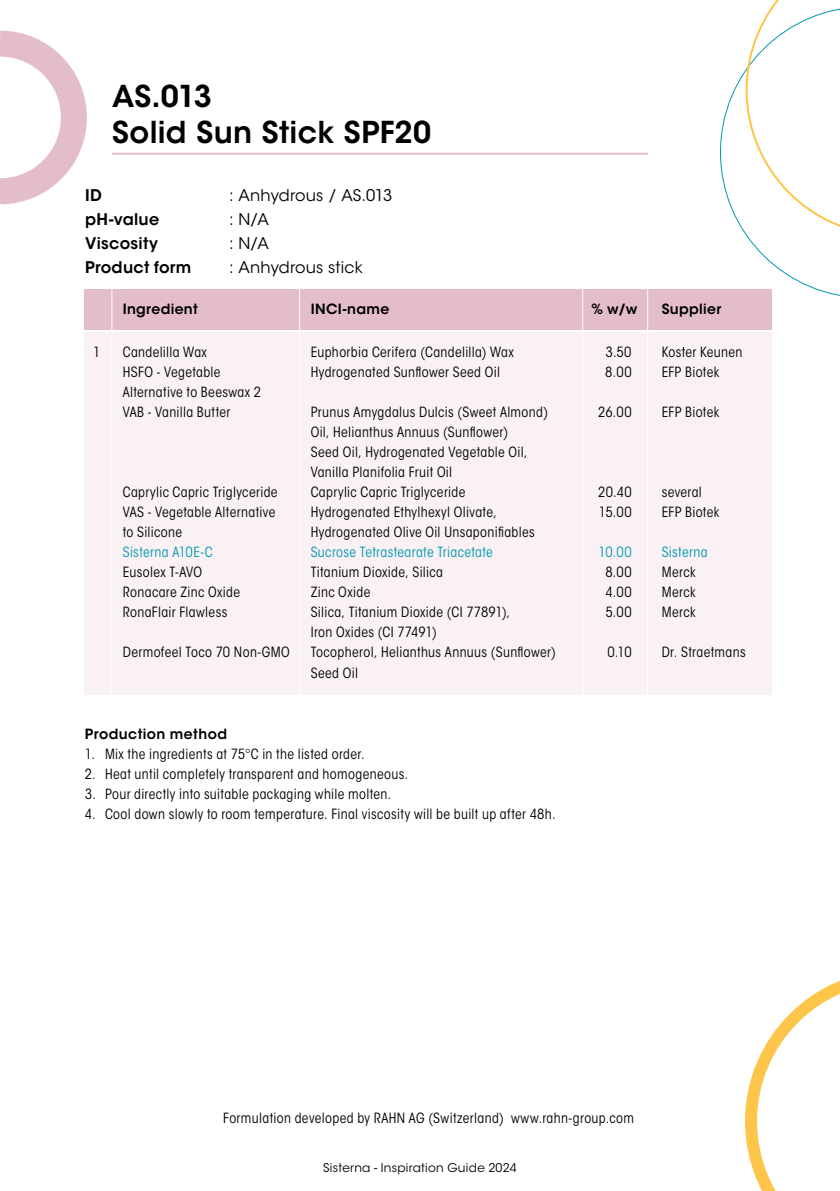
<style>
.page{position:relative;width:840px;height:1191px;background:#fff}
.page>*{position:absolute;margin:0;border:0;box-sizing:border-box;transform-origin:0 0}
.Inhoudsopgave_-_titel{font:600 30px "ITC Avant Garde Std";letter-spacing:.01em;color:#000}
._02_Body{font:16px "ITC Avant Garde Std";letter-spacing:.015em;color:#000}
._02_Body-2{font:600 16px "ITC Avant Garde Std";letter-spacing:.015em;color:#000}
.Tekst_formulering{font:condensed 14px "ITC Avant Garde Std";letter-spacing:.025em;color:#000}
.Formulering_tekst{font:condensed 14px "ITC Avant Garde Std";letter-spacing:.025em;color:#000}
.Tekst_formulering-2{font:condensed 14px "ITC Avant Garde Std";letter-spacing:.025em;color:#0099b1}
.Platte_tekst{font:600 14px "ITC Avant Garde Std";letter-spacing:.025em;color:#000}
.Formulering_tekst-2{font:600 14px "ITC Avant Garde Std";letter-spacing:.03em;color:#000}
.t1{font:12px "ITC Avant Garde Std";letter-spacing:.025em;color:#000}
</style>
<div class="page">
<svg style="left:0;top:30px;width:87px;height:175px"></svg>
<svg style="left:720px;top:0;width:119px;height:299px"></svg>
<svg style="left:745px;top:981px;width:94px;height:210px"></svg>
<div style="left:84px;top:332px;width:687px;height:363px;background:#faf1f4"></div>
<div style="left:84px;top:289px;width:687px;height:40px;background:#e3beca"></div>
<hr style="left:112px;top:153px;width:535px;height:2px;background:#e3beca">
<hr style="left:111px;top:283px;width:1px;height:851px;background:#fff">
<hr style="left:299px;top:283px;width:1px;height:851px;background:#fff">
<hr style="left:646px;top:283px;width:1px;height:851px;background:#fff">
<hr style="left:582px;top:283px;width:1px;height:851px;background:#fff">
<p class="Inhoudsopgave_-_titel" style="left:112px;top:77px;width:101px">AS.013</p>
<p class="Inhoudsopgave_-_titel" style="left:112px;top:113px;width:320px">Solid Sun Stick SPF20</p>
<p class="_02_Body-2" style="left:85px;top:185px;width:18px">ID</p>
<p class="_02_Body" style="left:229px;top:185px;width:164px">: Anhydrous / AS.013</p>
<p class="_02_Body-2" style="left:85px;top:209px;width:76px">pH-value</p>
<p class="_02_Body" style="left:229px;top:209px;width:41px">: N/A</p>
<p class="_02_Body-2" style="left:85px;top:233px;width:74px">Viscosity</p>
<p class="_02_Body" style="left:229px;top:233px;width:41px">: N/A</p>
<p class="_02_Body-2" style="left:85px;top:257px;width:107px">Product form</p>
<p class="_02_Body" style="left:229px;top:257px;width:135px">: Anhydrous stick</p>
<p class="Platte_tekst" style="left:123px;top:300px;width:76px">Ingredient</p>
<p class="Platte_tekst" style="left:310px;top:300px;width:80px">INCI-name</p>
<p class="Platte_tekst" style="left:591px;top:300px;width:48px">% w/w</p>
<p class="Platte_tekst" style="left:661px;top:300px;width:61px">Supplier</p>
<p class="Tekst_formulering" style="left:93px;top:344px;width:9px">1</p>
<p class="Tekst_formulering" style="left:123px;top:344px;width:86px">Candelilla Wax</p>
<p class="Tekst_formulering" style="left:310px;top:344px;width:204px">Euphorbia Cerifera (Candelilla) Wax</p>
<p class="Tekst_formulering" style="left:605px;top:344px;width:28px">3.50</p>
<p class="Tekst_formulering" style="left:661px;top:344px;width:82px">Koster Keunen</p>
<p class="Tekst_formulering" style="left:123px;top:364px;width:99px">HSFO - Vegetable</p>
<p class="Tekst_formulering" style="left:310px;top:364px;width:191px">Hydrogenated Sunflower Seed Oil</p>
<p class="Tekst_formulering" style="left:605px;top:364px;width:28px">8.00</p>
<p class="Tekst_formulering" style="left:661px;top:364px;width:59px">EFP Biotek</p>
<p class="Tekst_formulering" style="left:123px;top:384px;width:140px">Alternative to Beeswax 2</p>
<p class="Tekst_formulering" style="left:123px;top:404px;width:109px">VAB - Vanilla Butter</p>
<p class="Tekst_formulering" style="left:310px;top:404px;width:239px">Prunus Amygdalus Dulcis (Sweet Almond)</p>
<p class="Tekst_formulering" style="left:597px;top:404px;width:35px">26.00</p>
<p class="Tekst_formulering" style="left:661px;top:404px;width:59px">EFP Biotek</p>
<p class="Tekst_formulering" style="left:310px;top:424px;width:199px">Oil, Helianthus Annuus (Sunflower)</p>
<p class="Tekst_formulering" style="left:310px;top:444px;width:218px">Seed Oil, Hydrogenated Vegetable Oil,</p>
<p class="Tekst_formulering" style="left:310px;top:464px;width:143px">Vanilla Planifolia Fruit Oil</p>
<p class="Tekst_formulering" style="left:123px;top:484px;width:156px">Caprylic Capric Triglyceride</p>
<p class="Tekst_formulering" style="left:310px;top:484px;width:156px">Caprylic Capric Triglyceride</p>
<p class="Tekst_formulering" style="left:598px;top:484px;width:35px">20.40</p>
<p class="Tekst_formulering" style="left:661px;top:484px;width:42px">several</p>
<p class="Tekst_formulering" style="left:123px;top:504px;width:154px">VAS - Vegetable Alternative</p>
<p class="Tekst_formulering" style="left:310px;top:504px;width:187px">Hydrogenated Ethylhexyl Olivate,</p>
<p class="Tekst_formulering" style="left:598px;top:504px;width:34px">15.00</p>
<p class="Tekst_formulering" style="left:661px;top:504px;width:59px">EFP Biotek</p>
<p class="Tekst_formulering" style="left:123px;top:524px;width:61px">to Silicone</p>
<p class="Tekst_formulering" style="left:310px;top:524px;width:225px">Hydrogenated Olive Oil Unsaponifiables</p>
<p class="Tekst_formulering-2" style="left:123px;top:544px;width:91px">Sisterna A10E-C</p>
<p class="Tekst_formulering-2" style="left:310px;top:544px;width:184px">Sucrose Tetrastearate Triacetate</p>
<p class="Tekst_formulering-2" style="left:598px;top:544px;width:35px">10.00</p>
<p class="Tekst_formulering-2" style="left:661px;top:544px;width:47px">Sisterna</p>
<p class="Tekst_formulering" style="left:123px;top:564px;width:81px">Eusolex T-AVO</p>
<p class="Tekst_formulering" style="left:310px;top:564px;width:134px">Titanium Dioxide, Silica</p>
<p class="Tekst_formulering" style="left:605px;top:564px;width:28px">8.00</p>
<p class="Tekst_formulering" style="left:661px;top:564px;width:35px">Merck</p>
<p class="Tekst_formulering" style="left:123px;top:584px;width:119px">Ronacare Zinc Oxide</p>
<p class="Tekst_formulering" style="left:310px;top:584px;width:61px">Zinc Oxide</p>
<p class="Tekst_formulering" style="left:605px;top:584px;width:28px">4.00</p>
<p class="Tekst_formulering" style="left:661px;top:584px;width:35px">Merck</p>
<p class="Tekst_formulering" style="left:123px;top:604px;width:106px">RonaFlair Flawless</p>
<p class="Tekst_formulering" style="left:310px;top:604px;width:201px">Silica, Titanium Dioxide (CI 77891),</p>
<p class="Tekst_formulering" style="left:605px;top:604px;width:28px">5.00</p>
<p class="Tekst_formulering" style="left:661px;top:604px;width:35px">Merck</p>
<p class="Tekst_formulering" style="left:310px;top:624px;width:127px">Iron Oxides (CI 77491)</p>
<p class="Tekst_formulering" style="left:123px;top:644px;width:168px">Dermofeel Toco 70 Non-GMO</p>
<p class="Tekst_formulering" style="left:310px;top:644px;width:246px">Tocopherol, Helianthus Annuus (Sunflower)</p>
<p class="Tekst_formulering" style="left:607px;top:644px;width:26px">0.10</p>
<p class="Tekst_formulering" style="left:661px;top:644px;width:85px">Dr. Straetmans</p>
<p class="Tekst_formulering" style="left:310px;top:664px;width:49px">Seed Oil</p>
<p class="Formulering_tekst-2" style="left:85px;top:725px;width:143px">Production method</p>
<p class="Formulering_tekst" style="left:85px;top:746px;width:281px">1. Mix the ingredients at 75°C in the listed order.</p>
<p class="Formulering_tekst" style="left:85px;top:766px;width:324px">2. Heat until completely transparent and homogeneous.</p>
<p class="Formulering_tekst" style="left:85px;top:786px;width:307px">3. Pour directly into suitable packaging while molten.</p>
<p class="Formulering_tekst" style="left:85px;top:806px;width:472px">4. Cool down slowly to room temperature. Final viscosity will be built up after 48h.</p>
<p class="Formulering_tekst" style="left:223px;top:1110px;width:412px">Formulation developed by RAHN AG (Switzerland) www.rahn-group.com</p>
<p class="t1" style="left:323px;top:1160px;width:195px">Sisterna - Inspiration Guide 2024</p>
</div>
